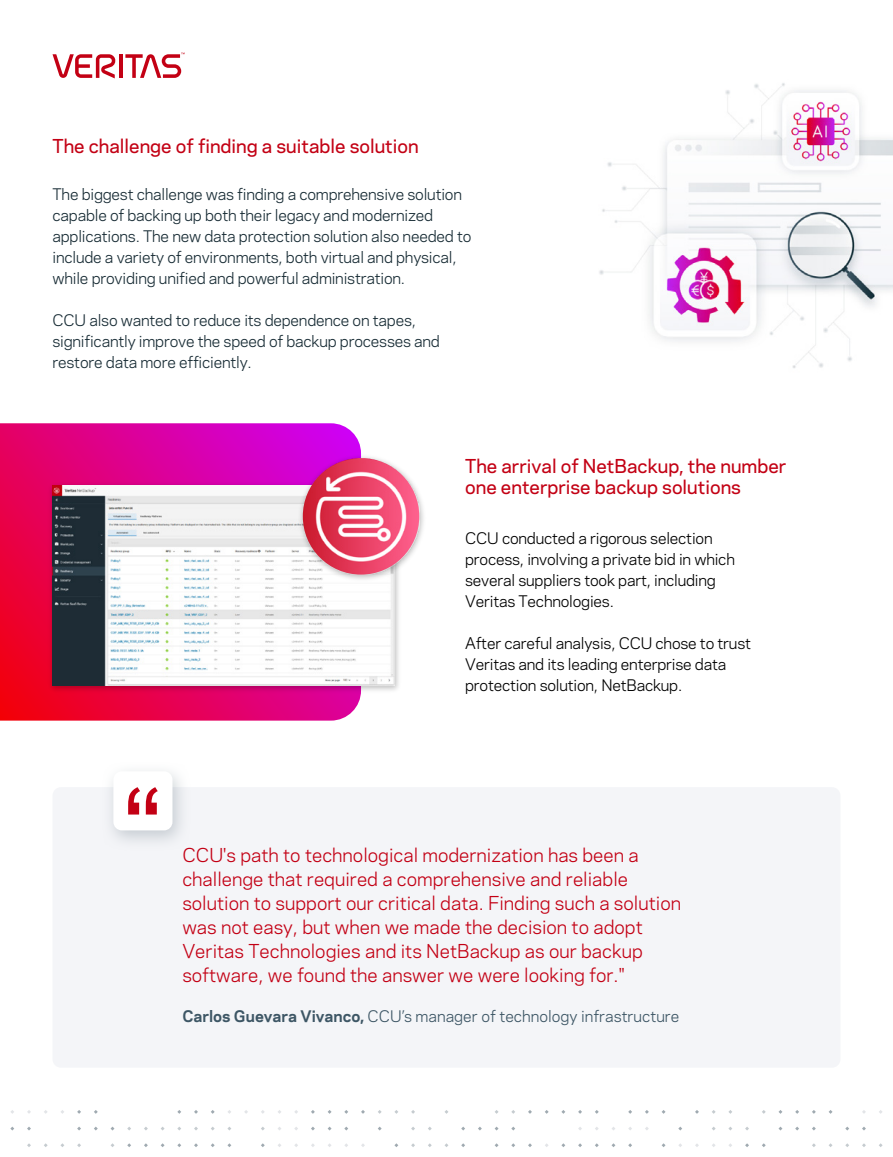
<style>
.page{position:relative;width:893px;height:1157px;background:#fff}
.page>*{position:absolute;margin:0;border:0;box-sizing:border-box;transform-origin:0 0}
.t1{font:18px/24px "Polaris";color:#c30014}
.t2{font:500 18px/21.3px "Polaris";color:#c30014}
.t3{font:15px/21px "Polaris";letter-spacing:-.015em;color:#182c35}
.t4{font:15px/21px "Polaris";letter-spacing:-.015em;color:#000}
.t5{font:15px "Polaris";color:#3d5665}
.s1{font-style:inherit}
.s2{font-weight:700}
</style>
<div class="page">
<svg style="left:0;top:423px;width:361px;height:297px;background:#e20374"></svg>
<svg style="left:762px;top:1143px;width:4px;height:4px"></svg>
<svg style="left:745px;top:1143px;width:4px;height:4px"></svg>
<svg style="left:628px;top:1143px;width:4px;height:4px"></svg>
<svg style="left:595px;top:1143px;width:4px;height:4px"></svg>
<svg style="left:578px;top:1143px;width:4px;height:4px"></svg>
<svg style="left:528px;top:1143px;width:4px;height:4px"></svg>
<svg style="left:461px;top:1143px;width:4px;height:4px"></svg>
<svg style="left:411px;top:1143px;width:4px;height:4px"></svg>
<svg style="left:261px;top:1143px;width:4px;height:4px"></svg>
<svg style="left:194px;top:1143px;width:4px;height:4px"></svg>
<svg style="left:144px;top:1143px;width:4px;height:4px"></svg>
<svg style="left:127px;top:1143px;width:4px;height:4px"></svg>
<svg style="left:27px;top:1143px;width:4px;height:4px"></svg>
<svg style="left:862px;top:1143px;width:4px;height:4px"></svg>
<div style="left:53px;top:787px;width:787px;height:280px;background:#f4f5f8;border-radius:8px"></div>
<svg style="left:111px;top:772px;width:71px;height:70px;fill:#e5e7eb"></svg>
<div style="left:113px;top:771px;width:59px;height:59px;background:#fff;border-radius:8px"></div>
<svg style="left:128px;top:787px;width:30px;height:27px"></svg>
<hr style="left:119px;top:54px;width:3px;height:24px;background:#c30014">
<svg style="left:53px;top:54px;width:63px;height:24px"></svg>
<svg style="left:125px;top:53px;width:60px;height:25px"></svg>
<img style="left:46px;top:479px;width:353px;height:216px">
<img style="left:53px;top:485px;width:341px;height:201px">
<img style="left:296px;top:452px;width:128px;height:132px">
<img style="left:303px;top:458px;width:116px;height:116px">
<img style="left:599px;top:83px;width:294px;height:285px">
<p class="t2" style="left:53px;top:134px;width:368px">The challenge of finding a suitable solution</p>
<p class="t3" style="left:53px;top:183px;width:420px">The biggest challenge was finding a comprehensive solution capable of backing up both their <span class="s1">legacy</span> and modernized applications. The new <span class="s1">data protection</span> solution also needed to include a variety of environments, both virtual and physical, while providing unified and powerful administration.</p>
<p class="t3" style="left:53px;top:309px;width:389px">CCU also wanted to reduce its dependence on tapes, significantly improve the speed of backup processes and restore data more efficiently.</p>
<p class="t2" style="left:465px;top:454px;width:323px">The arrival of NetBackup, the number one enterprise backup solutions</p>
<p class="t4" style="left:465px;top:527px;width:271px">CCU conducted a rigorous selection process, involving a private bid in which several suppliers took part, including Veritas Technologies.</p>
<p class="t4" style="left:465px;top:632px;width:287px">After careful analysis, CCU chose to trust<br>Veritas and its leading enterprise data protection solution, NetBackup.</p>
<p class="t1" style="left:182px;top:842px;width:500px">CCU's path to technological modernization has been a challenge that required a comprehensive and reliable solution to support our critical data. Finding such a solution was not easy, but when we made the decision to adopt Veritas Technologies and its NetBackup as our backup software, we found the answer we were looking for."</p>
<p class="t5" style="left:182px;top:1005px;width:499px"><span class="s2">Carlos Guevara Vivanco,</span> CCU’s manager of technology infrastructure</p>
</div>
